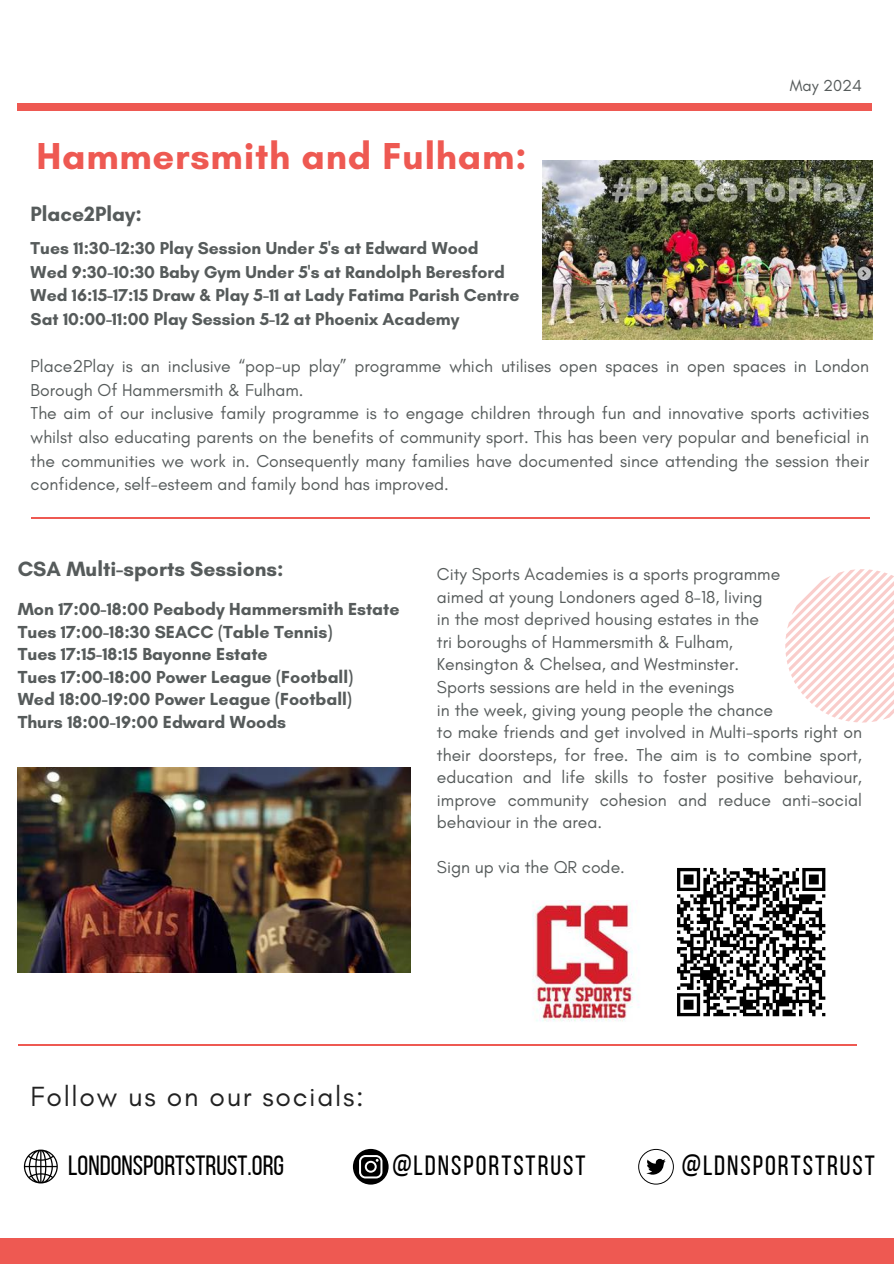
<style>
.page{position:relative;width:894px;height:1264px;background:#fff}
.page>*{position:absolute;margin:0;border:0;box-sizing:border-box;transform-origin:0 0}
.t1{font:700 38.25px "Glacial Indifference";letter-spacing:.02em;color:#ee5952}
.t2{font:28.2px "Glacial Indifference";letter-spacing:.06em;color:#222}
.t3{font:27.75px "Bebas Neue";letter-spacing:.07em;color:#000}
.t4{font:27.75px "Bebas Neue";color:#000}
.t5{font:700 21px "Glacial Indifference";color:#565b5b}
.t6{font:700 17.7px/22.5px "Glacial Indifference";color:#565b5b}
.t7{font:17.55px/22.5px "Glacial Indifference";color:#565b5b}
.t8{font:700 17.55px/23.7px "Glacial Indifference";color:#565b5b}
.t9{font:16.2px "Glacial Indifference";color:#565b5b}
</style>
<div class="page">
<div style="left:0;top:1238px;width:893px;height:25px;background:#ee5952"></div>
<div style="left:18px;top:103px;width:854px;height:8px;background:#ee5952"></div>
<hr style="left:31px;top:517px;width:838px;height:1px;background:#ee5952">
<svg style="left:677px;top:867px;width:149px;height:150px"></svg>
<svg style="left:785px;top:569px;width:108px;height:153px"></svg>
<img style="left:532px;top:900px;width:107px;height:122px">
<img style="left:18px;top:767px;width:392px;height:205px">
<hr style="left:18px;top:1044px;width:838px;height:1px;background:#ee5952">
<svg style="left:24px;top:1149px;width:34px;height:34px"></svg>
<svg style="left:353px;top:1148px;width:35px;height:36px"></svg>
<svg style="left:638px;top:1148px;width:35px;height:36px"></svg>
<img style="left:542px;top:161px;width:330px;height:179px">
<h1 class="t1" style="left:36px;top:132px;width:492px">Hammersmith and Fulham:</h1>
<p class="t5" style="left:31px;top:201px;width:113px">Place2Play:</p>
<p class="t9" style="left:789px;top:76px;width:74px">May 2024</p>
<p class="t8" style="left:31px;top:236px;width:490px">Tues 11:30-12:30 Play Session Under 5's at Edward Wood Wed 9:30-10:30 Baby Gym Under 5's at Randolph Beresford Wed 16:15-17:15 Draw &amp; Play 5-11 at Lady Fatima Parish Centre Sat 10:00-11:00 Play Session 5-12 at Phoenix Academy</p>
<p class="t7" style="left:31px;top:354px;width:839px;line-height:23.7px">Place2Play is an inclusive “pop-up play” programme which utilises open spaces in open spaces in London Borough Of Hammersmith &amp; Fulham.<br>The aim of our inclusive family programme is to engage children through fun and innovative sports activities whilst also educating parents on the benefits of community sport. This has been very popular and beneficial in the communities we work in. Consequently many families have documented since attending the session their confidence, self-esteem and family bond has improved.</p>
<p class="t5" style="left:18px;top:556px;width:267px">CSA Multi-sports Sessions:</p>
<p class="t6" style="left:18px;top:597px;width:383px">Mon 17:00-18:00 Peabody Hammersmith Estate Tues 17:00-18:30 SEACC (Table Tennis)<br>Tues 17:15-18:15 Bayonne Estate<br>Tues 17:00-18:00 Power League (Football)<br>Wed 18:00-19:00 Power League (Football)<br>Thurs 18:00-19:00 Edward Woods</p>
<p class="t7" style="left:437px;top:563px;width:426px">City Sports Academies is a sports programme<br>aimed at young Londoners aged 8-18, living<br>in the most deprived housing estates in the<br>tri boroughs of Hammersmith &amp; Fulham,<br>Kensington &amp; Chelsea, and Westminster.<br>Sports sessions are held in the evenings<br>in the week, giving young people the chance<br>to make friends and get involved in Multi-sports right on their doorsteps, for free. The aim is to combine sport, education and life skills to foster positive behaviour, improve community cohesion and reduce anti-social behaviour in the area.</p>
<p class="t7" style="left:437px;top:855px;width:189px">Sign up via the QR code.</p>
<h2 class="t2" style="left:31px;top:1079px;width:334px">Follow us on our socials:</h2>
<h3 class="t4" style="left:68px;top:1154px;width:217px">LONDONSPORTSTRUST.ORG</h3>
<h3 class="t3" style="left:392px;top:1154px;width:194px">@LDNSPORTSTRUST</h3>
<h3 class="t3" style="left:681px;top:1154px;width:194px">@LDNSPORTSTRUST</h3>
</div>
